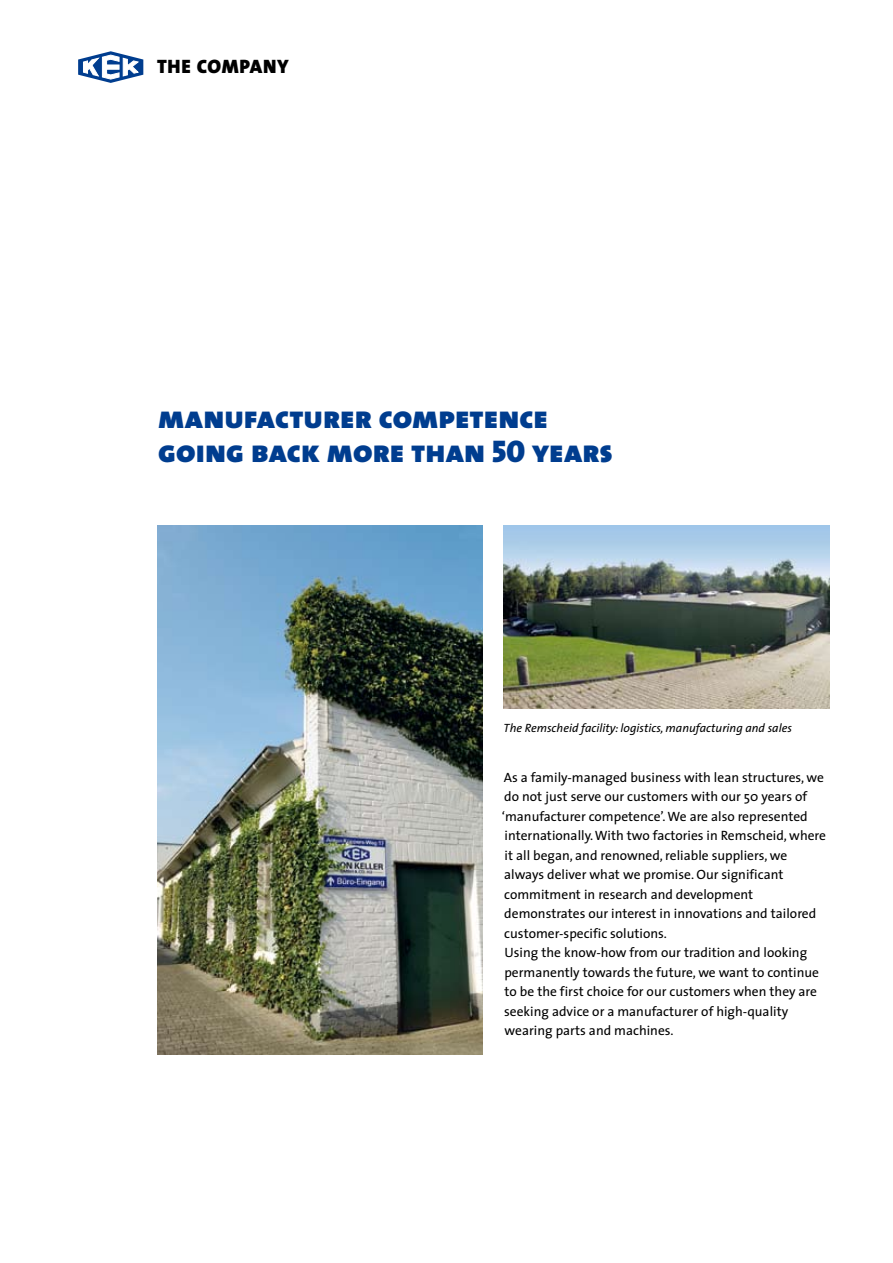
<style>
.page{position:relative;width:893px;height:1263px;background:#fff}
.page>*{position:absolute;margin:0;border:0;box-sizing:border-box;transform-origin:0 0}
.t1{font:31.5px/34.5px "The Sans Black Caps";color:#003d8f}
.t2{font:19.5px "The Sans Black Caps";letter-spacing:.035em;color:#000}
.t3{font:13.5px/19.5px "The Sans";color:#000}
.t4{font:italic 12px "The Sans";color:#000}
</style>
<div class="page">
<svg style="left:78px;top:51px;width:65px;height:32px"></svg>
<img style="left:157px;top:526px;width:326px;height:528px">
<img style="left:504px;top:526px;width:325px;height:183px">
<h2 class="t2" style="left:157px;top:50px;width:133px">THE COMPANY</h2>
<h1 class="t1" style="left:158px;top:399px;width:456px">manufacturer competence going back more than 50 years</h1>
<p class="t4" style="left:504px;top:718px;width:290px">The Remscheid facility: logistics, manufacturing and sales</p>
<p class="t3" style="left:502px;top:767px;width:326px">As a family-managed business with lean structures, we do not just serve our customers with our 50 years of ‘manufacturer competence’. We are also represented internationally. With two factories in Remscheid, where it all began, and renowned, reliable suppliers, we always deliver what we promise. Our significant commitment in research and development demonstrates our interest in innovations and tailored customer-specific solutions.<br>Using the know-how from our tradition and looking permanently towards the future, we want to continue to be the first choice for our customers when they are seeking advice or a manufacturer of high-quality wearing parts and machines.</p>
</div>
